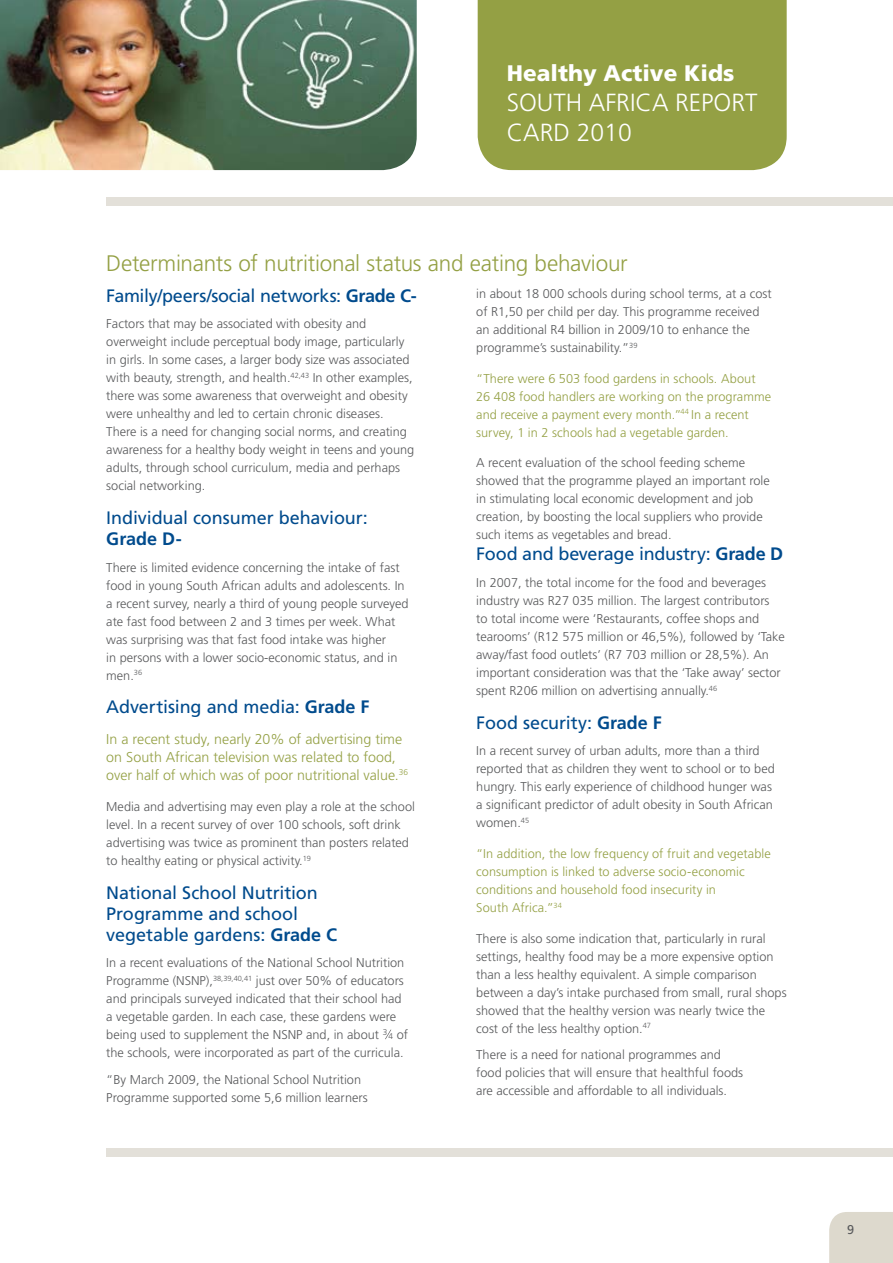
<style>
.page{position:relative;width:893px;height:1263px;background:#fff}
.page>*{position:absolute;margin:0;border:0;box-sizing:border-box;transform-origin:0 0}
.t1{font:300 24.75px/30px "Frutiger";color:#fff}
.t2{font:300 22.5px "Frutiger";letter-spacing:-.01em;color:#94a044}
.t3{font:900 22.5px "Frutiger";color:#fff}
.t4{font:18px/21px "Frutiger";letter-spacing:-.005em;color:#004b8d}
.t5{font:700 18px "Frutiger";color:#004b8d}
.t6{font:300 14.25px/18px "Frutiger";color:#94a044}
.t7{font:300 12.75px/18px "Frutiger";color:#58595b}
.t8{font:300 12.75px/18px "Frutiger";letter-spacing:.005em;color:#94a044}
.t9{font:12.75px "Frutiger";color:#58595b}
.s1{font-weight:700}
.s2{font-size:8.25px}
</style>
<div class="page">
<div style="left:106px;top:1148px;width:787px;height:9px;background:#e3e0d9"></div>
<div style="left:106px;top:198px;width:787px;height:8px;background:#e3e0d9"></div>
<div style="left:829px;top:1212px;width:64px;height:51px;background:#ddd9cd"></div>
<img style="left:0;top:0;width:417px;height:170px">
<svg style="left:385px;top:1030px;width:6px;height:9px"></svg>
<div style="left:478px;top:0;width:309px;height:170px;background:#94a044"></div>
<h2 class="t3" style="left:507px;top:60px;width:229px">Healthy Active Kids</h2>
<h1 class="t1" style="left:507px;top:88px;width:252px">SOUTH AFRICA REPORT<br>CARD 2010</h1>
<h2 class="t2" style="left:106px;top:250px;width:523px">Determinants of nutritional status and eating behaviour</h2>
<h3 class="t4" style="left:106px;top:285px;width:312px">Family/peers/social networks: <span class="s1">Grade C-</span></h3>
<p class="t7" style="left:106px;top:315px;width:309px">Factors that may be associated with obesity and overweight include perceptual body image, particularly in girls. In some cases, a larger body size was associated with beauty, strength, and health.<sup>42,43</sup> In other examples, there was some awareness that overweight and obesity were unhealthy and led to certain chronic diseases.<br>There is a need for changing social norms, and creating awareness for a healthy body weight in teens and young adults, through school curriculum, media and perhaps social networking.</p>
<h3 class="t4" style="left:106px;top:507px;width:263px">Individual consumer behaviour:</h3>
<h3 class="t5" style="left:106px;top:528px;width:77px">Grade D-</h3>
<p class="t7" style="left:106px;top:558px;width:304px">There is limited evidence concerning the intake of fast food in young South African adults and adolescents. In a recent survey, nearly a third of young people surveyed ate fast food between 2 and 3 times per week. What was surprising was that fast food intake was higher<br>in persons with a lower socio-economic status, and in men.<sup>36</sup></p>
<h3 class="t4" style="left:106px;top:696px;width:265px">Advertising and media: <span class="s1">Grade F</span></h3>
<p class="t6" style="left:106px;top:730px;width:303px">In a recent study, nearly 20% of advertising time on South African television was related to food, over half of which was of poor nutritional value.<sup>36</sup></p>
<p class="t7" style="left:106px;top:797px;width:310px">Media and advertising may even play a role at the school level. In a recent survey of over 100 schools, soft drink advertising was twice as prominent than posters related to healthy eating or physical activity.<sup>19</sup></p>
<h3 class="t4" style="left:106px;top:882px;width:232px">National School Nutrition<br>Programme and school vegetable gardens: <span class="s1">Grade C</span></h3>
<p class="t7" style="left:106px;top:954px;width:303px">In a recent evaluations of the National School Nutrition Programme (NSNP),<sup>38,39,40,41</sup> just over 50% of educators and principals surveyed indicated that their school had a vegetable garden. In each case, these gardens were being used to supplement the NSNP and, in about <sup>3</sup> <span class="s2">4</span> of the schools, were incorporated as part of the curricula.</p>
<p class="t7" style="left:106px;top:1070px;width:263px">“By March 2009, the National School Nutrition<br>Programme supported some 5,6 million learners</p>
<p class="t7" style="left:476px;top:284px;width:297px">in about 18 000 schools during school terms, at a cost of R1,50 per child per day. This programme received an additional R4 billion in 2009/10 to enhance the programme’s sustainability.”<sup>39</sup></p>
<p class="t8" style="left:476px;top:369px;width:296px">“There were 6 503 food gardens in schools. About 26 408 food handlers are working on the programme and receive a payment every month.”<sup>44</sup> In a recent survey, 1 in 2 schools had a vegetable garden.</p>
<p class="t7" style="left:476px;top:454px;width:295px">A recent evaluation of the school feeding scheme showed that the programme played an important role in stimulating local economic development and job creation, by boosting the local suppliers who provide such items as vegetables and bread.</p>
<h3 class="t4" style="left:476px;top:543px;width:309px">Food and beverage industry: <span class="s1">Grade D</span></h3>
<p class="t7" style="left:476px;top:573px;width:310px">In 2007, the total income for the food and beverages industry was R27 035 million. The largest contributors<br>to total income were ‘Restaurants, coffee shops and tearooms’ (R12 575 million or 46,5%), followed by ‘Take away/fast food outlets’ (R7 703 million or 28,5%). An important consideration was that the ‘Take away’ sector spent R206 million on advertising annually.<sup>46</sup></p>
<h3 class="t4" style="left:476px;top:712px;width:187px">Food security: <span class="s1">Grade F</span></h3>
<p class="t7" style="left:476px;top:742px;width:300px">In a recent survey of urban adults, more than a third reported that as children they went to school or to bed hungry. This early experience of childhood hunger was a significant predictor of adult obesity in South African women.<sup>45</sup></p>
<p class="t8" style="left:476px;top:844px;width:296px">“In addition, the low frequency of fruit and vegetable consumption is linked to adverse socio-economic conditions and household food insecurity in<br>South Africa.”<sup>34</sup></p>
<p class="t7" style="left:476px;top:929px;width:312px">There is also some indication that, particularly in rural settings, healthy food may be a more expensive option than a less healthy equivalent. A simple comparison between a day’s intake purchased from small, rural shops showed that the healthy version was nearly twice the cost of the less healthy option.<sup>47</sup></p>
<p class="t7" style="left:476px;top:1046px;width:268px">There is a need for national programmes and food policies that will ensure that healthful foods are accessible and affordable to all individuals.</p>
<p class="t9" style="left:847px;top:1222px;width:9px">9</p>
</div>
